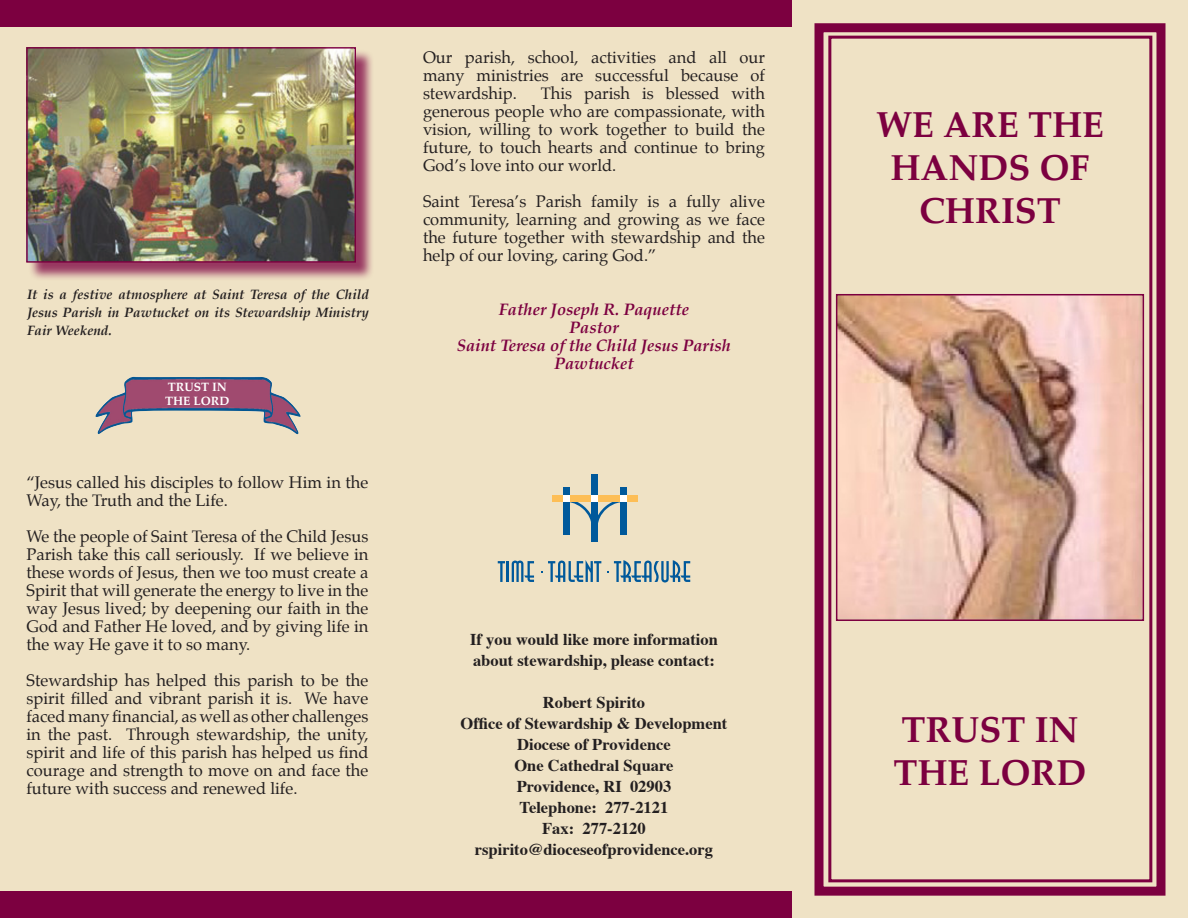
<style>
.page{position:relative;width:1188px;height:918px;background:#efe2c5}
.page>*{position:absolute;margin:0;border:0;box-sizing:border-box;transform-origin:0 0}
.t1{font:700 36px/43.2px "Palatino";color:#7c0040;text-align:center}
.t2{font:16.5px/18px "Palatino";color:#231f20;text-align:justify}
.t3{font:700 16.5px "Times";color:#231f20}
.t4{font:italic 700 16.5px "Palatino";color:#7c0040}
.t5{font:italic 700 13.5px/18px "Palatino";color:#231f20;text-align:justify}
.t6{font:700 12px "Palatino";color:#fff}
</style>
<div class="page">
<img style="left:839px;top:297px;width:302px;height:321px">
<div style="left:836px;top:294px;width:308px;height:327px;border:2px solid #7c0040"></div>
<div style="left:814px;top:23px;width:352px;height:873px;border:9px solid #7c0040"></div>
<div style="left:828px;top:36px;width:324px;height:846px;border:3px solid #7c0040"></div>
<div style="left:0;top:0;width:792px;height:27px;background:#7c0040"></div>
<div style="left:0;top:891px;width:792px;height:27px;background:#7c0040"></div>
<div style="left:28px;top:49px;width:347px;height:233px;background:#7c0040;opacity:.75"></div>
<img style="left:28px;top:49px;width:326px;height:212px">
<div style="left:26px;top:47px;width:330px;height:216px;border:1px solid #7c0040"></div>
<svg style="left:498px;top:561px;width:7px;height:21px"></svg>
<hr style="left:506px;top:561px;width:3px;height:21px;background:#00599b">
<svg style="left:512px;top:561px;width:22px;height:21px"></svg>
<svg style="left:548px;top:560px;width:53px;height:22px"></svg>
<svg style="left:614px;top:560px;width:76px;height:22px"></svg>
<svg style="left:570px;top:502px;width:50px;height:21px"></svg>
<div style="left:552px;top:495px;width:85px;height:7px;background:#fdbe56"></div>
<div style="left:620px;top:488px;width:6px;height:47px;background:#00599b"></div>
<div style="left:620px;top:495px;width:6px;height:7px;background:#fff"></div>
<div style="left:563px;top:488px;width:7px;height:47px;background:#00599b"></div>
<div style="left:563px;top:495px;width:7px;height:7px;background:#fff"></div>
<div style="left:591px;top:474px;width:7px;height:68px;background:#00599b"></div>
<div style="left:591px;top:495px;width:7px;height:7px;background:#fff"></div>
<img style="left:96px;top:376px;width:205px;height:59px">
<p class="t5" style="left:27px;top:286px;width:343px">It is a festive atmosphere at Saint Teresa of the Child Jesus Parish in Pawtucket on its Stewardship Ministry Fair Weekend.</p>
<p class="t6" style="left:168px;top:376px;width:61px">TRUST IN</p>
<p class="t6" style="left:165px;top:391px;width:66px">THE LORD</p>
<p class="t2" style="left:26px;top:473px;width:343px">“Jesus called his disciples to follow Him in the<br>Way, the Truth and the Life.</p>
<p class="t2" style="left:26px;top:527px;width:344px">We the people of Saint Teresa of the Child Jesus Parish take this call seriously. If we believe in these words of Jesus, then we too must create a Spirit that will generate the energy to live in the way Jesus lived; by deepening our faith in the God and Father He loved, and by giving life in the way He gave it to so many.</p>
<p class="t2" style="left:26px;top:671px;width:344px">Stewardship has helped this parish to be the spirit filled and vibrant parish it is. We have faced many financial, as well as other challenges in the past. Through stewardship, the unity, spirit and life of this parish has helped us find courage and strength to move on and face the future with success and renewed life.</p>
<p class="t2" style="left:423px;top:48px;width:343px">Our parish, school, activities and all our many ministries are successful because of stewardship.</p>
<p class="t2" style="left:423px;top:84px;width:344px;text-indent:118px">This parish is blessed with generous people who are compassionate, with vision, willing to work together to build the future, to touch hearts and continue to bring God’s love into our world.</p>
<p class="t2" style="left:423px;top:192px;width:344px">Saint Teresa’s Parish family is a fully alive community, learning and growing as we face the future together with stewardship and the help of our loving, caring God.”</p>
<p class="t4" style="left:499px;top:296px;width:192px">Father Joseph R. Paquette</p>
<p class="t4" style="left:569px;top:314px;width:51px">Pastor</p>
<p class="t4" style="left:457px;top:332px;width:276px">Saint Teresa of the Child Jesus Parish</p>
<p class="t4" style="left:554px;top:350px;width:81px">Pawtucket</p>
<p class="t3" style="left:470px;top:624px;width:249px">If you would like more information</p>
<p class="t3" style="left:473px;top:645px;width:243px">about stewardship, please contact:</p>
<p class="t3" style="left:543px;top:687px;width:104px">Robert Spirito</p>
<p class="t3" style="left:461px;top:708px;width:268px">Office of Stewardship &amp; Development</p>
<p class="t3" style="left:517px;top:729px;width:155px">Diocese of Providence</p>
<p class="t3" style="left:514px;top:750px;width:161px">One Cathedral Square</p>
<p class="t3" style="left:517px;top:771px;width:156px">Providence, RI 02903</p>
<p class="t3" style="left:520px;top:792px;width:150px">Telephone: 277-2121</p>
<p class="t3" style="left:542px;top:813px;width:105px">Fax: 277-2120</p>
<p class="t3" style="left:475px;top:834px;width:240px">rspirito@dioceseofprovidence.org</p>
<p class="t1" style="left:876px;top:102px;width:229px">WE ARE THE</p>
<p class="t1" style="left:891px;top:145px;width:200px">HANDS OF<br>CHRIST</p>
<p class="t1" style="left:901px;top:707px;width:179px">TRUST IN</p>
<p class="t1" style="left:894px;top:750px;width:194px">THE LORD</p>
</div>
